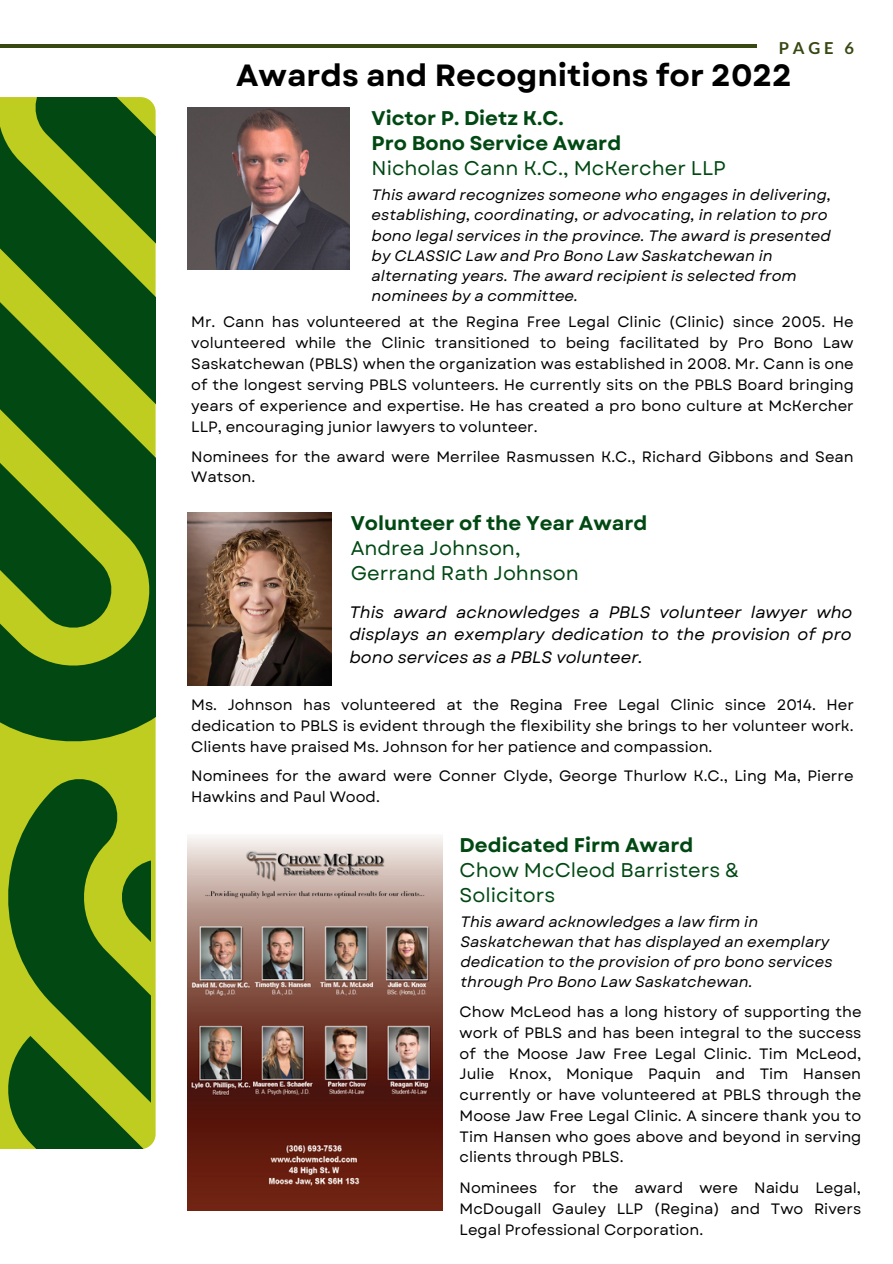
<style>
.page{position:relative;width:893px;height:1264px;background:#fff}
.page>*{position:absolute;margin:0;border:0;box-sizing:border-box;transform-origin:0 0}
.t1{font:700 30.6px "Garet";color:#000}
.t2{font:19.8px/25.2px "Garet";color:#014813}
.t3{font:700 19.8px "Garet";color:#014813}
.t4{font:italic 16.65px/22.5px "Garet";color:#000;text-align:justify}
.t5{font:700 16.5px "Lato";color:#374812}
.t6{font:15px/21px "Garet";color:#000;text-align:justify}
.t7{font:italic 15px/20.2px "Garet";color:#000}
</style>
<div class="page">
<svg style="left:0;top:756px;width:151px;height:392px;background:#548218"></svg>
<img style="left:188px;top:512px;width:143px;height:173px">
<img style="left:188px;top:837px;width:255px;height:373px">
<img style="left:188px;top:107px;width:161px;height:162px">
<hr style="left:0;top:45px;width:756px;height:3px;background:#374812">
<svg style="left:0;top:97px;width:155px;height:659px;background:#437617"></svg>
<p class="t5" style="left:778px;top:37px;width:77px">PAGE 6</p>
<p class="t1" style="left:236px;top:53px;width:557px">Awards and Recognitions for 2022</p>
<p class="t3" style="left:371px;top:104px;width:193px">Victor P. Dietz K.C.</p>
<p class="t3" style="left:371px;top:129px;width:251px">Pro Bono Service Award</p>
<p class="t2" style="left:371px;top:156px;width:355px">Nicholas Cann K.C., McKercher LLP</p>
<p class="t7" style="left:371px;top:185px;width:461px">This award recognizes someone who engages in delivering, establishing, coordinating, or advocating, in relation to pro bono legal services in the province. The award is presented by CLASSIC Law and Pro Bono Law Saskatchewan in alternating years. The award recipient is selected from nominees by a committee.</p>
<p class="t6" style="left:191px;top:311px;width:664px">Mr. Cann has volunteered at the Regina Free Legal Clinic (Clinic) since 2005. He volunteered while the Clinic transitioned to being facilitated by Pro Bono Law Saskatchewan (PBLS) when the organization was established in 2008. Mr. Cann is one of the longest serving PBLS volunteers. He currently sits on the PBLS Board bringing years of experience and expertise. He has created a pro bono culture at McKercher LLP, encouraging junior lawyers to volunteer.</p>
<p class="t6" style="left:191px;top:446px;width:664px">Nominees for the award were Merrilee Rasmussen K.C., Richard Gibbons and Sean<br>Watson.</p>
<p class="t3" style="left:351px;top:509px;width:298px">Volunteer of the Year Award</p>
<p class="t2" style="left:351px;top:536px;width:171px">Andrea Johnson,</p>
<p class="t2" style="left:351px;top:561px;width:229px">Gerrand Rath Johnson</p>
<p class="t4" style="left:349px;top:600px;width:504px">This award acknowledges a PBLS volunteer lawyer who displays an exemplary dedication to the provision of pro bono services as a PBLS volunteer.</p>
<p class="t6" style="left:191px;top:694px;width:664px">Ms. Johnson has volunteered at the Regina Free Legal Clinic since 2014. Her dedication to PBLS is evident through the flexibility she brings to her volunteer work.<br>Clients have praised Ms. Johnson for her patience and compassion.</p>
<p class="t6" style="left:191px;top:765px;width:663px">Nominees for the award were Conner Clyde, George Thurlow K.C., Ling Ma, Pierre<br>Hawkins and Paul Wood.</p>
<p class="t3" style="left:459px;top:831px;width:235px">Dedicated Firm Award</p>
<p class="t2" style="left:459px;top:857px;width:281px">Chow McCleod Barristers &amp;<br>Solicitors</p>
<p class="t7" style="left:460px;top:911px;width:373px">This award acknowledges a law firm in Saskatchewan that has displayed an exemplary dedication to the provision of pro bono services through Pro Bono Law Saskatchewan.</p>
<p class="t6" style="left:459px;top:1001px;width:403px">Chow McLeod has a long history of supporting the work of PBLS and has been integral to the success of the Moose Jaw Free Legal Clinic. Tim McLeod, Julie Knox, Monique Paquin and Tim Hansen currently or have volunteered at PBLS through the Moose Jaw Free Legal Clinic. A sincere thank you to Tim Hansen who goes above and beyond in serving clients through PBLS.</p>
<p class="t6" style="left:459px;top:1177px;width:403px">Nominees for the award were Naidu Legal, McDougall Gauley LLP (Regina) and Two Rivers Legal Professional Corporation.</p>
</div>
